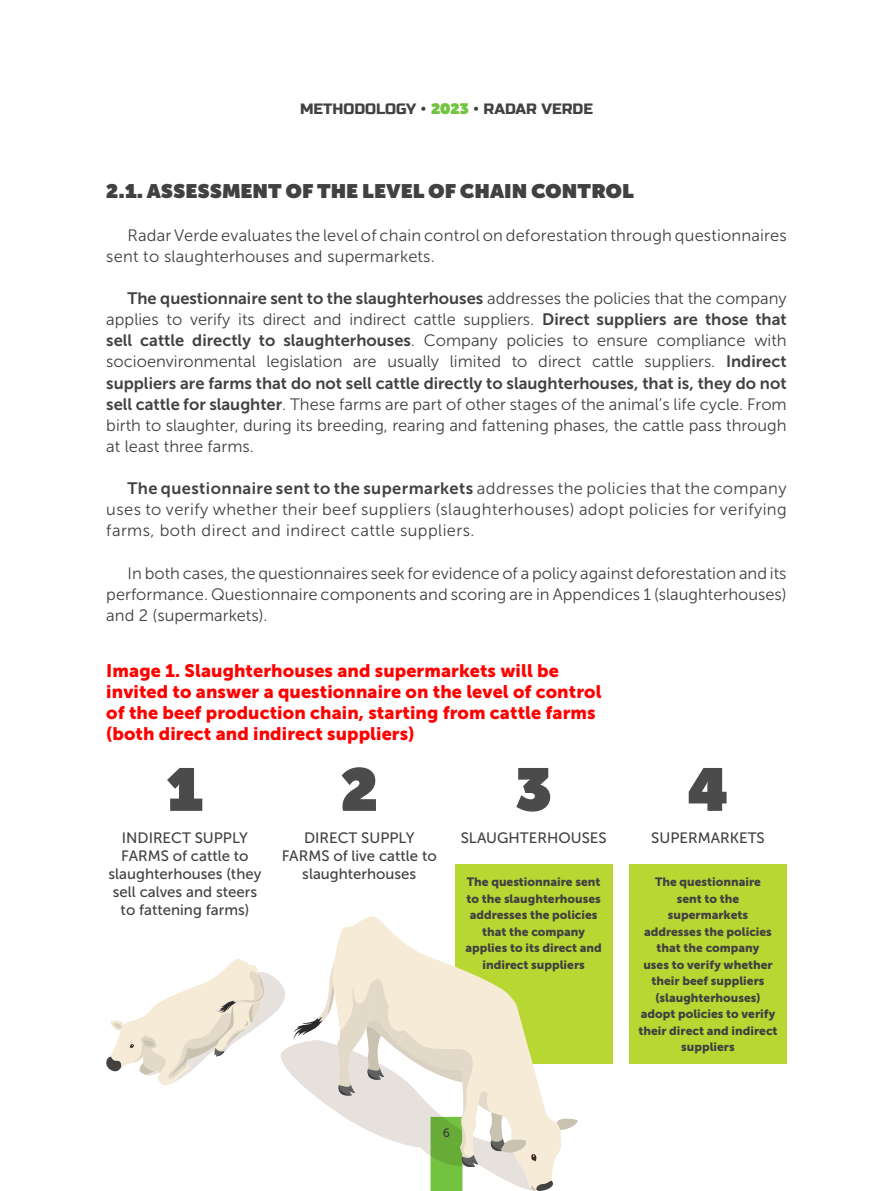
<style>
.page{position:relative;width:893px;height:1191px;background:#fff}
.page>*{position:absolute;margin:0;border:0;box-sizing:border-box;transform-origin:0 0}
.t1{font:900 60px "Museo Sans Display";color:#4b4b4b}
.t2{font:900 19.5px "Museo Sans Display";letter-spacing:.025em;color:#414141}
.t3{font:18px/21px "Museo Sans 900";letter-spacing:.005em;color:#f00}
.t4{font:16.5px/21.1px "Museo Sans 300";letter-spacing:.01em;color:#414141;text-align:justify}
.t5{font:16.5px "Museo Sans 700";color:#414141}
.t6{font:16.5px "Museo Sans 700";letter-spacing:.025em;color:#414141}
.t7{font:15px/18px "Museo Sans 500";color:#414141;text-align:center}
.t8{font:15px "Russo One";color:#414141}
.t9{font:12px/16.5px "Museo Sans 900";color:#414141;text-align:center}
.t10{font:12px "Museo Sans 500";color:#414141}
.s1{font-family:"Museo Sans Display";font-weight:900;color:#73c341}
.s2{font-family:"Museo Sans 300"}
.s3{font-family:"Museo Sans 700"}
</style>
<div class="page">
<div style="left:629px;top:864px;width:158px;height:200px;background:#b9d732"></div>
<div style="left:455px;top:864px;width:157px;height:200px;background:#b9d732"></div>
<svg style="left:106px;top:916px;width:472px;height:275px"></svg>
<p class="t8" style="left:300px;top:100px;width:294px">METHODOLOGY • <span class="s1">2023</span> • RADAR VERDE</p>
<p class="t2" style="left:106px;top:180px;width:529px">2.1. ASSESSMENT OF THE LEVEL OF CHAIN CONTROL</p>
<p class="t4" style="left:106px;top:224px;width:682px;text-indent:21px">Radar Verde evaluates the level of chain control on deforestation through questionnaires sent to slaughterhouses and supermarkets.</p>
<p class="t5" style="left:128px;top:289px;width:661px">The questionnaire sent to the slaughterhouses <span class="s2">addresses the policies that the company</span></p>
<p class="t4" style="left:106px;top:309px;width:682px">applies to verify its direct and indirect cattle suppliers. <span class="s3">Direct suppliers are those that sell cattle directly to slaughterhouses</span>. Company policies to ensure compliance with socioenvironmental legislation are usually limited to direct cattle suppliers. <span class="s3">Indirect</span></p>
<p class="t5" style="left:106px;top:373px;width:682px">suppliers are farms that do not sell cattle directly to slaughterhouses, that is, they do not</p>
<p class="t4" style="left:106px;top:393px;width:682px"><span class="s3">sell cattle for slaughter</span>. These farms are part of other stages of the animal’s life cycle. From birth to slaughter, during its breeding, rearing and fattening phases, the cattle pass through at least three farms.</p>
<p class="t6" style="left:128px;top:479px;width:661px">The questionnaire sent to the supermarkets <span class="s2">addresses the policies that the company</span></p>
<p class="t4" style="left:106px;top:499px;width:682px">uses to verify whether their beef suppliers (slaughterhouses) adopt policies for verifying farms, both direct and indirect cattle suppliers.</p>
<p class="t4" style="left:106px;top:562px;width:682px;text-indent:21px">In both cases, the questionnaires seek for evidence of a policy against deforestation and its performance. Questionnaire components and scoring are in Appendices 1 (slaughterhouses) and 2 (supermarkets).</p>
<p class="t3" style="left:106px;top:659px;width:497px">Image 1. Slaughterhouses and supermarkets will be invited to answer a questionnaire on the level of control of the beef production chain, starting from cattle farms (both direct and indirect suppliers)</p>
<h1 class="t1" style="left:167px;top:754px;width:37px">1</h1>
<h1 class="t1" style="left:341px;top:754px;width:38px">2</h1>
<h1 class="t1" style="left:516px;top:754px;width:37px">3</h1>
<h1 class="t1" style="left:688px;top:754px;width:42px">4</h1>
<p class="t7" style="left:282px;top:829px;width:156px">DIRECT SUPPLY<br>FARMS of live cattle to slaughterhouses</p>
<p class="t7" style="left:109px;top:829px;width:154px">INDIRECT SUPPLY<br>FARMS of cattle to slaughterhouses (they sell calves and steers to fattening farms)</p>
<p class="t7" style="left:461px;top:829px;width:147px">SLAUGHTERHOUSES</p>
<p class="t7" style="left:651px;top:829px;width:115px">SUPERMARKETS</p>
<p class="t9" style="left:465px;top:873px;width:138px">The questionnaire sent to the slaughterhouses addresses the policies that the company applies to its direct and indirect suppliers</p>
<p class="t9" style="left:638px;top:873px;width:141px">The questionnaire<br>sent to the supermarkets addresses the policies that the company<br>uses to verify whether their beef suppliers (slaughterhouses) adopt policies to verify their direct and indirect suppliers</p>
<p class="t10" style="left:443px;top:1126px;width:9px">6</p>
</div>
